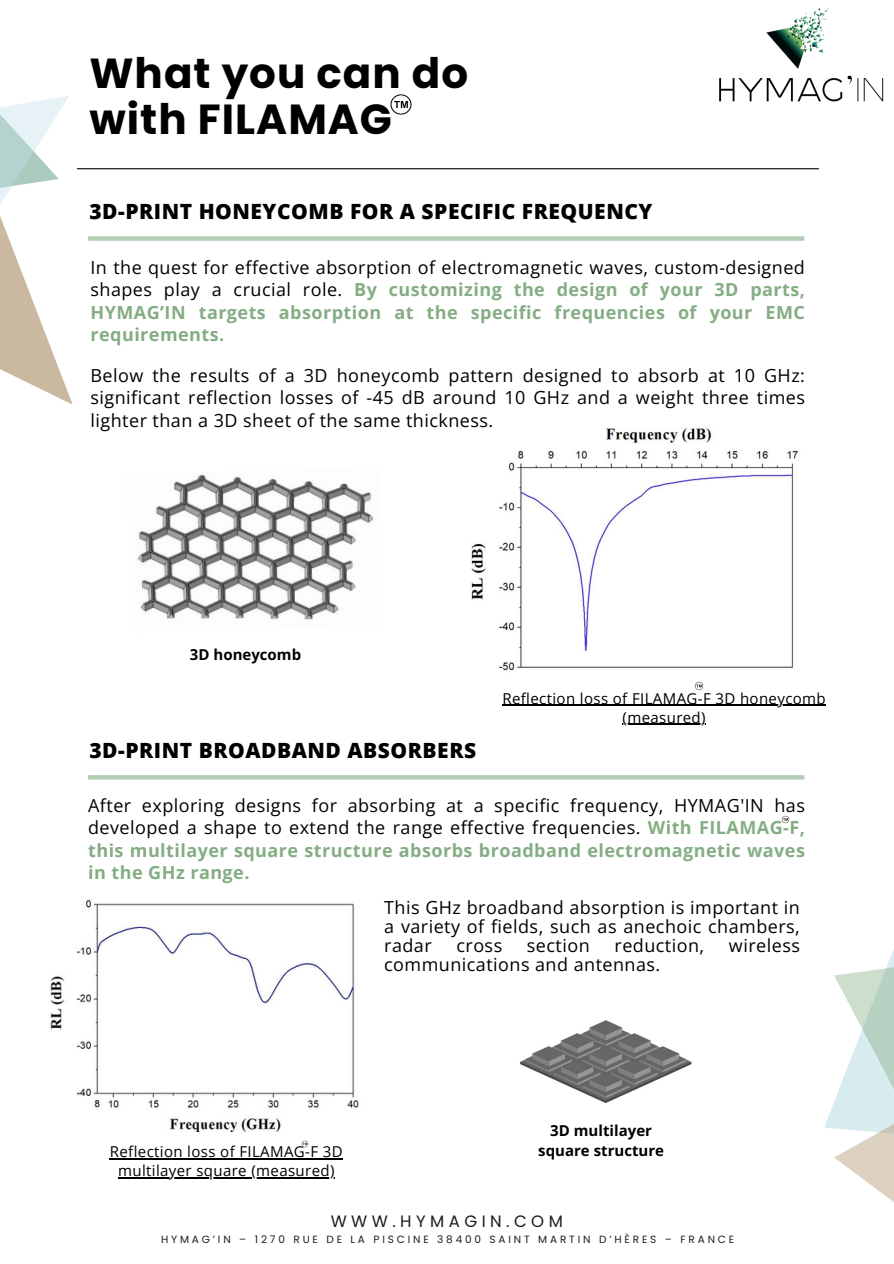
<style>
.page{position:relative;width:894px;height:1264px;background:#fff}
.page>*{position:absolute;margin:0;border:0;box-sizing:border-box;transform-origin:0 0}
.t1{font:700 42px/46.2px "Poppins";letter-spacing:.025em;color:#000}
.t2{font:800 21px "Open Sans";letter-spacing:.025em;color:#000}
.t3{font:18px/22.5px "Open Sans";letter-spacing:.025em;color:#000;text-align:justify}
.t4{font:700 18px/22.5px "Open Sans";letter-spacing:.025em;color:#84ad83;text-align:justify}
.t5{font:16.5px "Poppins";letter-spacing:.27em;color:#1c1e1d}
.t6{font:15px "Open Sans";letter-spacing:.025em;color:#000}
.t7{font:700 15px/20.2px "Open Sans";color:#000;text-align:center}
.t8{font:10.5px "Poppins";letter-spacing:.27em;color:#1c1e1d}
.s1{font-weight:400;color:#000}
.s2{font-weight:700;color:#84ad83}
</style>
<div class="page">
<svg style="left:0;top:96px;width:73px;height:309px"></svg>
<svg style="left:824px;top:951px;width:69px;height:250px"></svg>
<img style="left:719px;top:9px;width:165px;height:93px">
<hr style="left:77px;top:168px;width:741px;height:1px;background:#000">
<hr style="left:88px;top:775px;width:716px;height:4px;background:#b5cdb4">
<div style="left:88px;top:236px;width:716px;height:5px;background:#b5cdb4"></div>
<img style="left:471px;top:427px;width:327px;height:244px">
<img style="left:137px;top:474px;width:237px;height:146px">
<img style="left:520px;top:1020px;width:172px;height:83px">
<img style="left:50px;top:899px;width:309px;height:232px">
<hr style="left:502px;top:704px;width:324px;height:2px;background:#000">
<hr style="left:622px;top:724px;width:83px;height:1px;background:#000">
<hr style="left:110px;top:1157px;width:233px;height:2px;background:#000">
<hr style="left:118px;top:1177px;width:217px;height:1px;background:#000">
<img style="left:390px;top:94px;width:22px;height:21px">
<svg style="left:695px;top:682px;width:8px;height:8px"></svg>
<svg style="left:781px;top:815px;width:8px;height:8px"></svg>
<svg style="left:302px;top:1140px;width:6px;height:7px"></svg>
<p class="t1" style="left:89px;top:50px;width:380px">What you can do with FILAMAG</p>
<h4 class="t2" style="left:89px;top:196px;width:564px">3D-PRINT HONEYCOMB FOR A SPECIFIC FREQUENCY</h4>
<p class="t4" style="left:90px;top:255px;width:715px"><span class="s1">In the quest for effective absorption of electromagnetic waves, custom-designed shapes play a crucial role.</span> By customizing the design of your 3D parts, HYMAG’IN targets absorption at the specific frequencies of your EMC requirements.</p>
<h5 class="t3" style="left:90px;top:363px;width:715px">Below the results of a 3D honeycomb pattern designed to absorb at 10 GHz: significant reflection losses of -45 dB around 10 GHz and a weight three times lighter than a 3D sheet of the same thickness.</h5>
<h2 class="t7" style="left:190px;top:644px;width:113px">3D honeycomb</h2>
<h5 class="t6" style="left:502px;top:687px;width:325px">Reflection loss of FILAMAG-F 3D honeycomb</h5>
<h3 class="t6" style="left:622px;top:706px;width:85px">(measured)</h3>
<p class="t2" style="left:89px;top:735px;width:388px">3D-PRINT BROADBAND ABSORBERS</p>
<p class="t3" style="left:88px;top:793px;width:718px">After exploring designs for absorbing at a specific frequency, HYMAG'IN has developed a shape to extend the range effective frequencies. <span class="s2">With FILAMAG-F, this multilayer square structure absorbs broadband electromagnetic waves in the GHz range.</span></p>
<p class="t3" style="left:384px;top:897px;width:417px;line-height:19.2px">This GHz broadband absorption is important in a variety of fields, such as anechoic chambers, radar</p>
<p class="t3" style="left:456px;top:934px;width:47px">cross</p>
<p class="t3" style="left:527px;top:934px;width:64px">section</p>
<p class="t3" style="left:614px;top:934px;width:91px">reduction,</p>
<p class="t3" style="left:728px;top:934px;width:72px">wireless</p>
<p class="t3" style="left:384px;top:953px;width:277px">communications and antennas.</p>
<p class="t6" style="left:110px;top:1140px;width:234px">Reflection loss of FILAMAG-F 3D</p>
<h4 class="t6" style="left:118px;top:1159px;width:218px">multilayer square (measured)</h4>
<p class="t7" style="left:538px;top:1119px;width:127px">3D multilayer square structure</p>
<h3 class="t5" style="left:330px;top:1209px;width:234px">WWW.HYMAGIN.COM</h3>
<h3 class="t8" style="left:161px;top:1231px;width:574px">HYMAG’IN – 1270 RUE DE LA PISCINE 38400 SAINT MARTIN D’HÈRES – FRANCE</h3>
</div>
